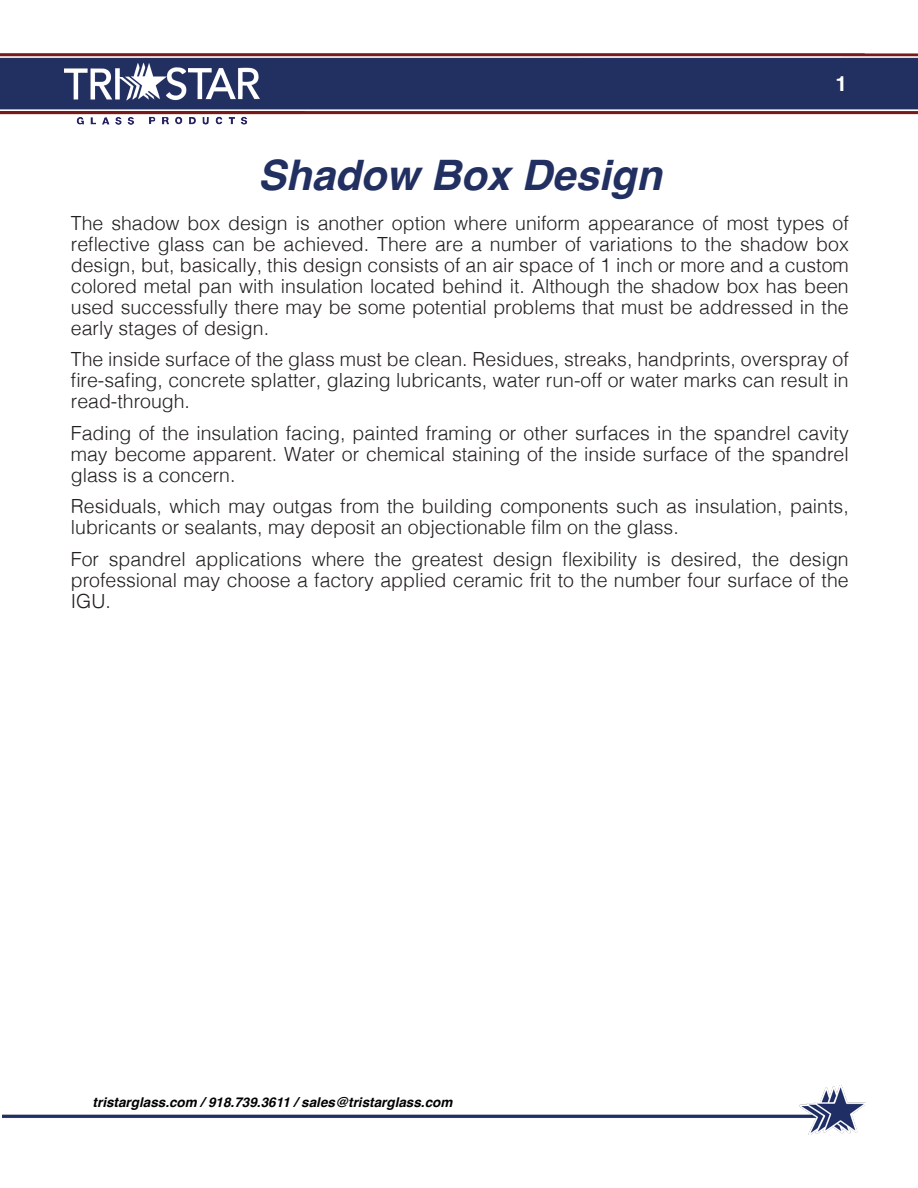
<style>
.page{position:relative;width:918px;height:1188px;background:#fff}
.page>*{position:absolute;margin:0;border:0;box-sizing:border-box;transform-origin:0 0}
.t1{font:italic 700 42px "Helvetica";color:#222f61}
.t2{font:700 21px "Helvetica";color:#fff}
.t3{font:300 19.5px/21px "Helvetica";color:#231f20;text-align:justify}
.t4{font:italic 700 13.5px "Helvetica";color:#000}
</style>
<div class="page">
<img style="left:2px;top:1085px;width:863px;height:49px">
<img style="left:1px;top:54px;width:917px;height:71px">
<p class="t1" style="left:258px;top:149px;width:405px">Shadow Box Design</p>
<p class="t2" style="left:835px;top:71px;width:13px">1</p>
<p class="t3" style="left:71px;top:211px;width:780px">The shadow box design is another option where uniform appearance of most types of reflective glass can be achieved. There are a number of variations to the shadow box design, but, basically, this design consists of an air space of 1 inch or more and a custom colored metal pan with insulation located behind it. Although the shadow box has been used successfully there may be some potential problems that must be addressed in the early stages of design.</p>
<p class="t3" style="left:71px;top:348px;width:779px">The inside surface of the glass must be clean. Residues, streaks, handprints, overspray of fire-safing, concrete splatter, glazing lubricants, water run-off or water marks can result in read-through.</p>
<p class="t3" style="left:71px;top:421px;width:779px">Fading of the insulation facing, painted framing or other surfaces in the spandrel cavity may become apparent. Water or chemical staining of the inside surface of the spandrel glass is a concern.</p>
<p class="t3" style="left:71px;top:495px;width:779px">Residuals, which may outgas from the building components such as insulation, paints, lubricants or sealants, may deposit an objectionable film on the glass.</p>
<p class="t3" style="left:71px;top:547px;width:779px">For spandrel applications where the greatest design flexibility is desired, the design professional may choose a factory applied ceramic frit to the number four surface of the IGU.</p>
<p class="t4" style="left:93px;top:1094px;width:361px">tristarglass.com / 918.739.3611 / sales@tristarglass.com</p>
</div>
